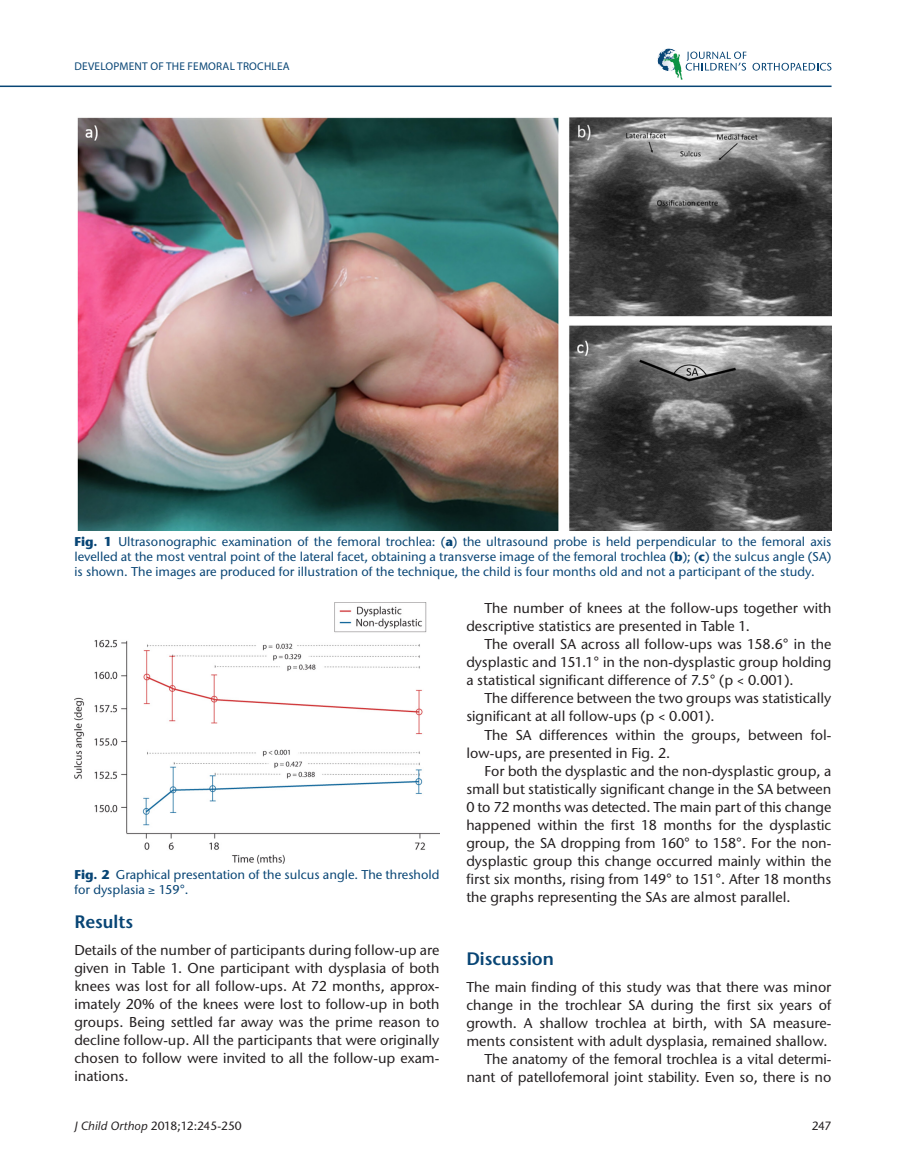
<style>
.page{position:relative;width:906px;height:1170px;background:#fff}
.page>*{position:absolute;margin:0;border:0;box-sizing:border-box;transform-origin:0 0}
.jrnlHead1{font:600 18px "Stone Sans Std";color:#084575}
.TXI{font:500 14.25px/18px "Stone Sans Pro ITC";color:#231f20}
.TXT{font:500 14.25px/18px "Stone Sans Pro ITC";color:#231f20;text-align:justify}
.jrnlFigCaption{font:500 12.75px/15px "Stone Sans Pro ITC";color:#084575;text-align:justify}
.jrnlRFH-TXT{font:500 12px "Stone Sans Pro ITC";letter-spacing:-.02em;color:#231f20}
.jrnlRFH-TXT-2{font:500 12px "Stone Sans Pro ITC";letter-spacing:-.04em;color:#231f20}
.t1{font:11.25px "Myriad Pro";letter-spacing:.02em;color:#084575}
.s1{font-family:"Stone Sans Std";font-weight:700}
.s2{font-style:italic}
</style>
<div class="page">
<svg style="left:752px;top:63px;width:79px;height:8px"></svg>
<div style="left:657px;top:48px;width:23px;height:24px;border:1px solid #fff;border-radius:50%"></div>
<svg style="left:657px;top:49px;width:89px;height:31px"></svg>
<hr style="left:0;top:86px;width:831px;height:1px;background:#084575">
<img style="left:77px;top:117px;width:754px;height:414px">
<img style="left:74px;top:603px;width:365px;height:260px">
<p class="t1" style="left:75px;top:60px;width:217px">DEVELOPMENT OF THE FEMORAL TROCHLEA</p>
<p class="jrnlFigCaption" style="left:74px;top:534px;width:758px"><span class="s1">Fig. 1</span> Ultrasonographic examination of the femoral trochlea: (<span class="s1">a</span>) the ultrasound probe is held perpendicular to the femoral axis levelled at the most ventral point of the lateral facet, obtaining a transverse image of the femoral trochlea (<span class="s1">b</span>); (<span class="s1">c</span>) the sulcus angle (SA) is shown. The images are produced for illustration of the technique, the child is four months old and not a participant of the study.</p>
<p class="jrnlFigCaption" style="left:74px;top:866px;width:366px"><span class="s1">Fig. 2</span> Graphical presentation of the sulcus angle. The threshold for dysplasia ≥ 159°.</p>
<p class="jrnlHead1" style="left:74px;top:911px;width:60px">Results</p>
<p class="TXT" style="left:74px;top:941px;width:366px">Details of the number of participants during follow-up are given in Table 1. One participant with dysplasia of both knees was lost for all follow-ups. At 72 months, approx&shy;imately 20% of the knees were lost to follow-up in both groups. Being settled far away was the prime reason to decline follow-up. All the participants that were originally chosen to follow were invited to all the follow-up exam&shy;inations.</p>
<p class="TXI" style="left:466px;top:599px;width:366px;text-indent:18px">The number of knees at the follow-ups together with descriptive statistics are presented in Table 1.</p>
<p class="TXI" style="left:466px;top:635px;width:366px;text-align:justify;text-indent:18px">The overall SA across all follow-ups was 158.6° in the dysplastic and 151.1° in the non-dysplastic group holding a statistical significant difference of 7.5° (p &lt; 0.001).</p>
<p class="TXI" style="left:466px;top:689px;width:366px;text-indent:18px">The difference between the two groups was statistically significant at all follow-ups (p &lt; 0.001).</p>
<p class="TXI" style="left:466px;top:725px;width:366px;text-indent:18px">The SA differences within the groups, between fol&shy;low-ups, are presented in Fig. 2.</p>
<p class="TXI" style="left:466px;top:761px;width:366px;text-align:justify;text-indent:18px">For both the dysplastic and the non-dysplastic group, a small but statistically significant change in the SA between 0 to 72 months was detected. The main part of this change happened within the first 18 months for the dysplastic group, the SA dropping from 160° to 158°. For the non&shy;dysplastic group this change occurred mainly within the first six months, rising from 149° to 151°. After 18 months the graphs representing the SAs are almost parallel.</p>
<p class="jrnlHead1" style="left:466px;top:947px;width:89px">Discussion</p>
<p class="TXT" style="left:466px;top:977px;width:366px">The main finding of this study was that there was minor change in the trochlear SA during the first six years of growth. A shallow trochlea at birth, with SA measure&shy;ments consistent with adult dysplasia, remained shallow.</p>
<p class="TXI" style="left:466px;top:1049px;width:366px;text-align:right">The anatomy of the femoral trochlea is a vital determi&shy;nant of patellofemoral joint stability. Even so, there is no</p>
<p class="jrnlRFH-TXT" style="left:74px;top:1118px;width:169px"><span class="s2">J Child Orthop</span> 2018;12:245-250</p>
<p class="jrnlRFH-TXT-2" style="left:812px;top:1118px;width:21px">247</p>
</div>
